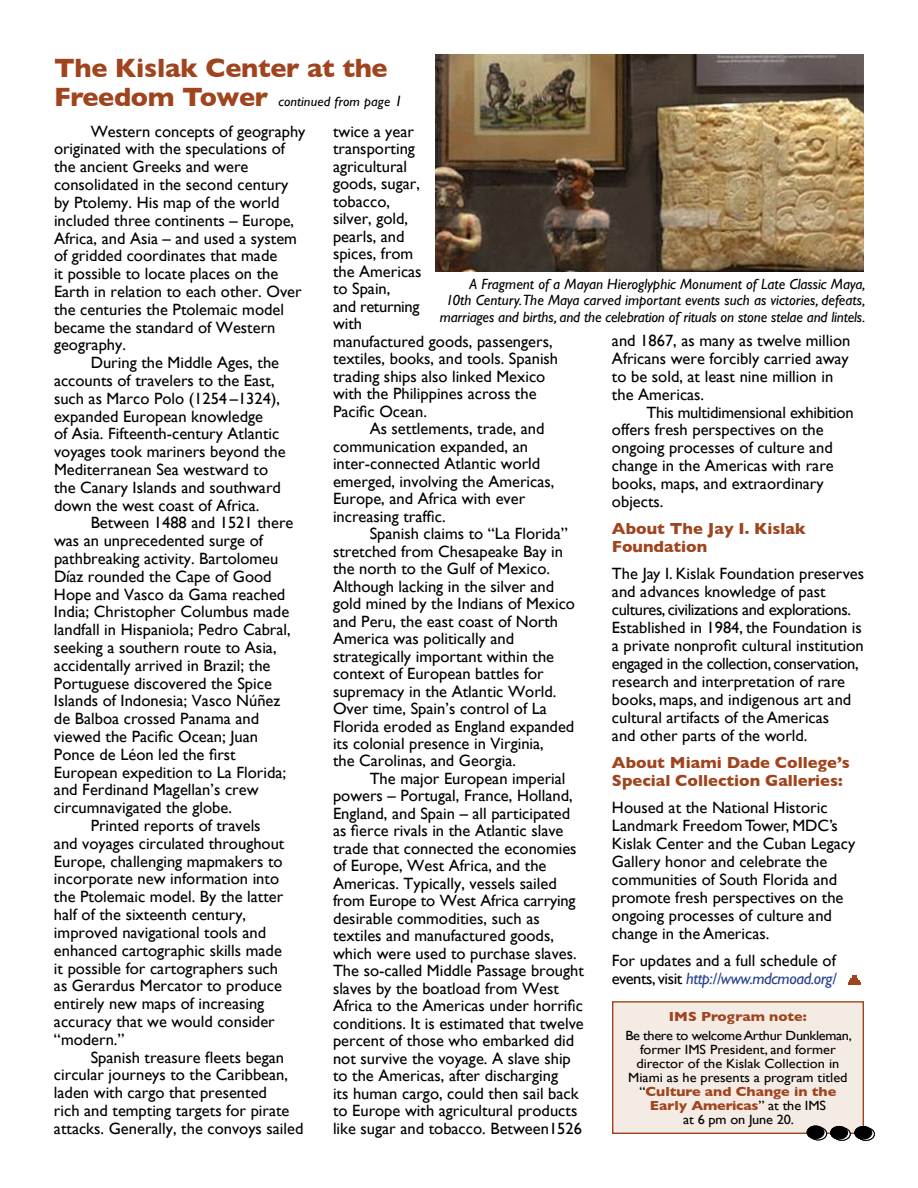
<style>
.page{position:relative;width:918px;height:1188px;background:#fff}
.page>*{position:absolute;margin:0;border:0;box-sizing:border-box;transform-origin:0 0}
.t1{font:700 27px/28.5px "Gill Sans";letter-spacing:-.01em;color:#a0441e}
.t2{font:16.35px/17.5px "Gill Sans";color:#000}
.t3{font:700 16.35px/18px "Gill Sans";color:#a0441e}
.t4{font:italic 14.85px/16.5px "Gill Sans";color:#000;text-align:right}
.t5{font:italic 13.5px "Gill Sans";letter-spacing:.01em;color:#000;scale:1.05 1}
.t6{font:13.35px/14.1px "Gill Sans";color:#000;text-align:center;scale:1.07 1}
.t7{font:700 13.35px "Gill Sans";color:#a0441e;scale:1.07 1}
.s1{font-size:15px}
.s2{font-size:16.5px}
.s3{font-style:italic;color:#25408f}
.s4{font-weight:700;color:#a0441e}
</style>
<div class="page">
<div style="left:612px;top:1001px;width:252px;height:133px;background:#f4ebe4;border:1px solid #a0441e"></div>
<div style="left:854px;top:1126px;width:18px;height:14px;border:1px solid #000;border-radius:50%"></div>
<svg style="left:810px;top:1127px;width:17px;height:13px"></svg>
<div style="left:809px;top:1127px;width:18px;height:13px;border:1px solid #000;border-radius:50%"></div>
<div style="left:807px;top:1126px;width:17px;height:13px;background:#000;border-radius:50%"></div>
<div style="left:807px;top:1126px;width:17px;height:13px;border:1px solid #000;border-radius:50%"></div>
<div style="left:833px;top:1127px;width:18px;height:14px;border:1px solid #000;border-radius:50%"></div>
<div style="left:831px;top:1126px;width:17px;height:13px;background:#000;border-radius:50%"></div>
<div style="left:830px;top:1126px;width:18px;height:13px;border:1px solid #000;border-radius:50%"></div>
<svg style="left:857px;top:1128px;width:17px;height:12px"></svg>
<div style="left:857px;top:1127px;width:18px;height:14px;border:1px solid #000;border-radius:50%"></div>
<div style="left:855px;top:1127px;width:17px;height:12px;background:#000;border-radius:50%"></div>
<div style="left:854px;top:1126px;width:18px;height:13px;border:1px solid #000;border-radius:50%"></div>
<svg style="left:848px;top:975px;width:13px;height:10px"></svg>
<img style="left:435px;top:54px;width:429px;height:217px">
<h1 class="t1" style="left:54px;top:53px;width:335px">The Kislak Center at the<br>Freedom Tower</h1>
<p class="t2" style="left:333px;top:122px;width:227px">twice a year<br>transporting<br>agricultural<br>goods, sugar,<br>tobacco,<br>silver, gold,<br>pearls, and<br>spices, from<br>the Americas<br>to Spain,<br>and returning<br>with<br>manufactured goods, passengers, textiles, books, and tools. Spanish trading ships also linked Mexico with the Philippines across the<br>Pacific Ocean.</p>
<p class="t2" style="left:333px;top:420px;width:223px;text-indent:37px">As settlements, trade, and communication expanded, an inter-connected Atlantic world emerged, involving the Americas,<br>Europe, and Africa with ever increasing traffic.</p>
<p class="t2" style="left:333px;top:525px;width:244px;text-indent:37px">Spanish claims to “La Florida” stretched from Chesapeake Bay in the north to the Gulf of Mexico.<br>Although lacking in the silver and gold mined by the Indians of Mexico and Peru, the east coast of North<br>America was politically and strategically important within the context of European battles for supremacy in the Atlantic World.<br>Over time, Spain’s control of La<br>Florida eroded as England expanded its colonial presence in Virginia,<br>the Carolinas, and Georgia.</p>
<p class="t2" style="left:333px;top:770px;width:253px;text-indent:37px">The major European imperial powers – Portugal, France, Holland, England, and Spain – all participated as fierce rivals in the Atlantic slave trade that connected the economies of Europe, West Africa, and the Americas. Typically, vessels sailed from Europe to West Africa carrying desirable commodities, such as textiles and manufactured goods, which were used to purchase slaves.<br>The so-called Middle Passage brought slaves by the boatload from West Africa to the Americas under horrific conditions. It is estimated that twelve percent of those who embarked did not survive the voyage. A slave ship to the Americas, after discharging<br>its human cargo, could then sail back to Europe with agricultural products like sugar and tobacco. Between1526</p>
<p class="t5" style="left:279px;top:94px;width:120px">continued from page <span class="s1">1</span></p>
<p class="t2" style="left:91px;top:122px;width:216px">Western concepts of geography</p>
<p class="t2" style="left:54px;top:140px;width:232px">originated with the speculations of</p>
<p class="t2" style="left:54px;top:158px;width:196px">the ancient Greeks and were</p>
<p class="t2" style="left:54px;top:176px;width:236px">consolidated in the second century</p>
<p class="t2" style="left:54px;top:193px;width:227px">by Ptolemy. His map of the world</p>
<p class="t2" style="left:54px;top:211px;width:242px">included three continents – Europe,</p>
<p class="t2" style="left:54px;top:229px;width:244px">Africa, and Asia – and used a system</p>
<p class="t2" style="left:54px;top:247px;width:225px">of gridded coordinates that made</p>
<p class="t2" style="left:54px;top:265px;width:226px">it possible to locate places on the</p>
<p class="t2" style="left:54px;top:282px;width:249px">Earth in relation to each other. Over</p>
<p class="t2" style="left:54px;top:300px;width:232px">the centuries the Ptolemaic model</p>
<p class="t2" style="left:54px;top:318px;width:223px">became the standard of Western</p>
<p class="t2" style="left:54px;top:336px;width:74px">geography.</p>
<p class="t2" style="left:91px;top:354px;width:190px">During the Middle Ages, the</p>
<p class="t2" style="left:54px;top:371px;width:222px">accounts of travelers to the East,</p>
<p class="t2" style="left:54px;top:389px;width:227px">such as Marco Polo (1254 –1324),</p>
<p class="t2" style="left:54px;top:407px;width:211px">expanded European knowledge</p>
<p class="t2" style="left:54px;top:425px;width:227px">of Asia. Fifteenth-century Atlantic</p>
<p class="t2" style="left:54px;top:443px;width:233px">voyages took mariners beyond the</p>
<p class="t2" style="left:54px;top:461px;width:216px">Mediterranean Sea westward to</p>
<p class="t2" style="left:54px;top:478px;width:228px">the Canary Islands and southward</p>
<p class="t2" style="left:54px;top:496px;width:207px">down the west coast of Africa.</p>
<p class="t2" style="left:91px;top:514px;width:204px">Between 1488 and 1521 there</p>
<p class="t2" style="left:54px;top:532px;width:210px">was an unprecedented surge of</p>
<p class="t2" style="left:54px;top:550px;width:226px">pathbreaking activity. Bartolomeu</p>
<p class="t2" style="left:54px;top:567px;width:219px"><span class="s2">Díaz</span> rounded the Cape of Good</p>
<p class="t2" style="left:54px;top:585px;width:233px">Hope and Vasco da Gama reached</p>
<p class="t2" style="left:54px;top:603px;width:237px">India; Christopher Columbus made</p>
<p class="t2" style="left:54px;top:621px;width:238px">landfall in Hispaniola; Pedro Cabral,</p>
<p class="t2" style="left:54px;top:639px;width:224px">seeking a southern route to Asia,</p>
<p class="t2" style="left:54px;top:656px;width:218px">accidentally arrived in Brazil; the</p>
<p class="t2" style="left:54px;top:674px;width:219px">Portuguese discovered the Spice</p>
<p class="t2" style="left:54px;top:692px;width:228px">Islands of Indonesia; Vasco Núñez</p>
<p class="t2" style="left:54px;top:710px;width:207px">de Balboa crossed Panama and</p>
<p class="t2" style="left:54px;top:728px;width:206px">viewed the Pacific Ocean; Juan</p>
<p class="t2" style="left:54px;top:745px;width:183px">Ponce de Léon led the first</p>
<p class="t2" style="left:54px;top:763px;width:234px">European expedition to La Florida;</p>
<p class="t2" style="left:54px;top:781px;width:206px">and Ferdinand Magellan’s crew</p>
<p class="t2" style="left:54px;top:799px;width:179px">circumnavigated the globe.</p>
<p class="t2" style="left:91px;top:817px;width:171px">Printed reports of travels</p>
<p class="t2" style="left:54px;top:834px;width:232px">and voyages circulated throughout</p>
<p class="t2" style="left:54px;top:852px;width:230px">Europe, challenging mapmakers to</p>
<p class="t2" style="left:54px;top:870px;width:227px">incorporate new information into</p>
<p class="t2" style="left:54px;top:888px;width:231px">the Ptolemaic model. By the latter</p>
<p class="t2" style="left:54px;top:906px;width:194px">half of the sixteenth century,</p>
<p class="t2" style="left:54px;top:923px;width:214px">improved navigational tools and</p>
<p class="t2" style="left:54px;top:941px;width:229px">enhanced cartographic skills made</p>
<p class="t2" style="left:54px;top:959px;width:226px">it possible for cartographers such</p>
<p class="t2" style="left:54px;top:977px;width:230px">as Gerardus Mercator to produce</p>
<p class="t2" style="left:54px;top:995px;width:212px">entirely new maps of increasing</p>
<p class="t2" style="left:54px;top:1012px;width:222px">accuracy that we would consider</p>
<p class="t2" style="left:54px;top:1030px;width:72px">“modern.”</p>
<p class="t2" style="left:91px;top:1048px;width:195px">Spanish treasure fleets began</p>
<p class="t2" style="left:54px;top:1066px;width:236px">circular journeys to the Caribbean,</p>
<p class="t2" style="left:54px;top:1084px;width:215px">laden with cargo that presented</p>
<p class="t2" style="left:54px;top:1102px;width:237px">rich and tempting targets for pirate</p>
<p class="t2" style="left:54px;top:1120px;width:251px">attacks. Generally, the convoys sailed</p>
<p class="t4" style="left:440px;top:275px;width:427px">A Fragment of a Mayan Hieroglyphic Monument of Late Classic Maya,<br>10th Century.The Maya carved important events such as victories, defeats, marriages and births, and the celebration of rituals on stone stelae and lintels.</p>
<p class="t2" style="left:612px;top:332px;width:240px">and 1867, as many as twelve million<br>Africans were forcibly carried away to be sold, at least nine million in the Americas.</p>
<p class="t2" style="left:612px;top:403px;width:243px;text-indent:35px">This multidimensional exhibition offers fresh perspectives on the ongoing processes of culture and change in the Americas with rare books, maps, and extraordinary objects.</p>
<p class="t3" style="left:612px;top:519px;width:195px">About The Jay I. Kislak<br>Foundation</p>
<p class="t2" style="left:612px;top:564px;width:254px;line-height:18px">The Jay I. Kislak Foundation preserves and advances knowledge of past cultures, civilizations and explorations.<br>Established in 1984, the Foundation is a private nonprofit cultural institution engaged in the collection, conservation, research and interpretation of rare books, maps, and indigenous art and cultural artifacts of the Americas<br>and other parts of the world.</p>
<p class="t3" style="left:612px;top:753px;width:239px">About Miami Dade College’s<br>Special Collection Galleries:</p>
<p class="t2" style="left:612px;top:798px;width:245px;line-height:18px">Housed at the National Historic<br>Landmark Freedom Tower, MDC’s<br>Kislak Center and the Cuban Legacy<br>Gallery honor and celebrate the communities of South Florida and promote fresh perspectives on the ongoing processes of culture and change in the Americas.</p>
<p class="t2" style="left:612px;top:951px;width:226px;line-height:18px">For updates and a full schedule of events, visit <span class="s3">http://www.mdcmoad.org/</span></p>
<p class="t7" style="left:669px;top:1006px;width:131px">IMS Program note:</p>
<p class="t6" style="left:625px;top:1028px;width:213px">Be there to welcome Arthur Dunkleman, former IMS President, and former director of the Kislak Collection in<br>Miami as he presents a program titled “<span class="s4">Culture and Change in the<br>Early Americas</span>” at the IMS<br>at 6 pm on June 20.</p>
</div>
